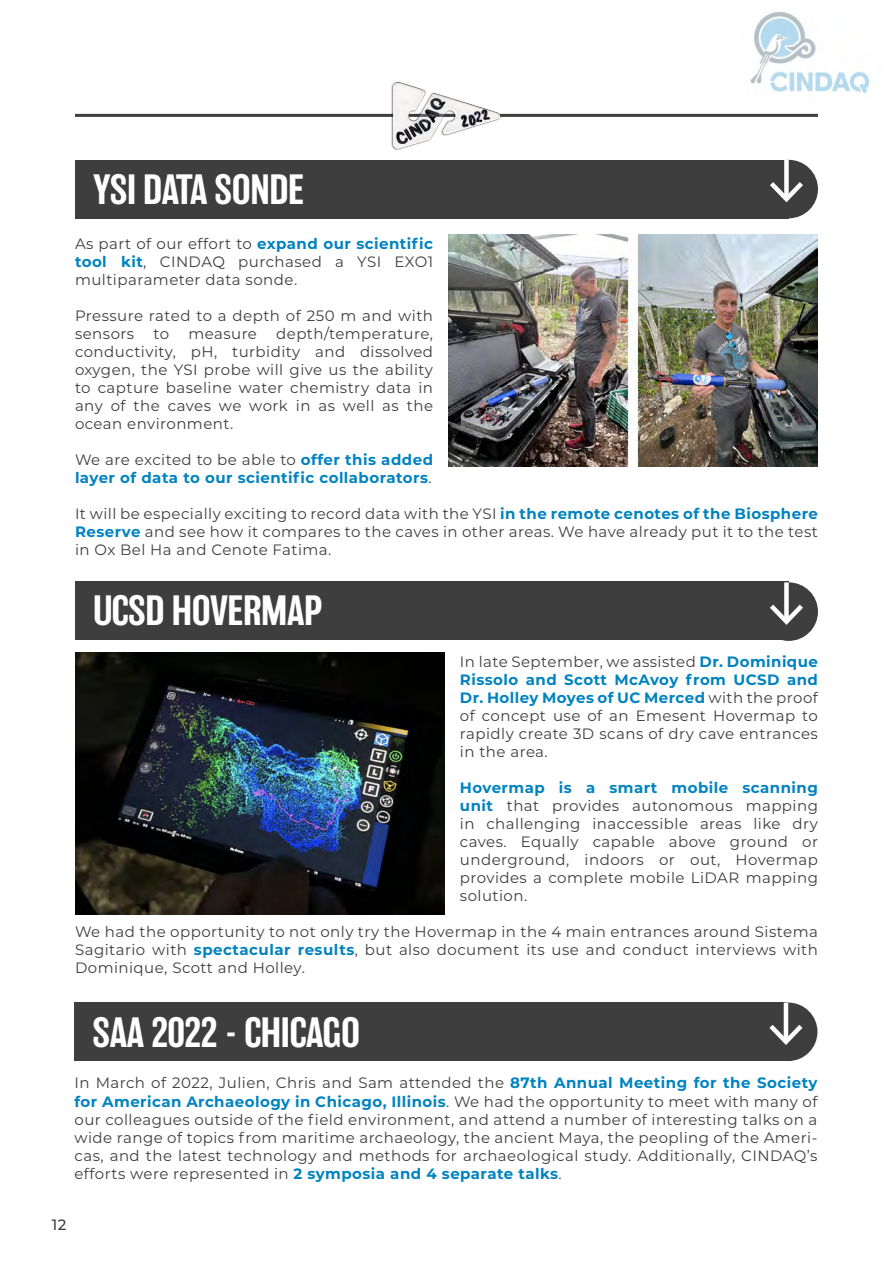
<style>
.page{position:relative;width:893px;height:1263px;background:#fff}
.page>*{position:absolute;margin:0;border:0;box-sizing:border-box;transform-origin:0 0}
.Left_Justify{font:500 39px "Balboa";letter-spacing:-.01em;color:#fff}
.Left_Justify-2{font:15px/18px "Montserrat";letter-spacing:.03em;color:#3e3e3f;text-align:justify}
.Left_Justify-3{font:700 15px/18px "Montserrat";letter-spacing:.03em;color:#0083c0}
.t1{font:500 15px "Montserrat";color:#3e3e3f}
.s1{font-weight:700;color:#0083c0}
.s2{font-weight:400;color:#3e3e3f}
</style>
<div class="page">
<hr style="left:472px;top:114px;width:346px;height:3px;background:#3e3e3f">
<hr style="left:75px;top:114px;width:352px;height:3px;background:#3e3e3f">
<img style="left:390px;top:81px;width:113px;height:69px">
<hr style="left:414px;top:114px;width:36px;height:3px;background:#3e3e3f">
<img style="left:448px;top:234px;width:370px;height:233px">
<img style="left:75px;top:652px;width:370px;height:263px">
<div style="left:74px;top:1002px;width:714px;height:59px;background:#3e3e3f"></div>
<div style="left:759px;top:1002px;width:58px;height:59px;background:#3e3e3f;border-radius:50%"></div>
<hr style="left:784px;top:1002px;width:4px;height:38px;background:#fff">
<svg style="left:769px;top:1020px;width:34px;height:25px"></svg>
<div style="left:75px;top:160px;width:714px;height:58px;background:#3e3e3f"></div>
<div style="left:759px;top:160px;width:59px;height:58px;background:#3e3e3f;border-radius:50%"></div>
<div style="left:784px;top:160px;width:5px;height:37px;background:#fff"></div>
<svg style="left:770px;top:177px;width:33px;height:26px"></svg>
<img style="left:750px;top:11px;width:120px;height:83px">
<div style="left:75px;top:581px;width:714px;height:58px;background:#3e3e3f"></div>
<div style="left:759px;top:582px;width:59px;height:59px;background:#3e3e3f;border-radius:50%"></div>
<div style="left:784px;top:582px;width:5px;height:38px;background:#fff"></div>
<svg style="left:770px;top:600px;width:33px;height:25px"></svg>
<p class="Left_Justify" style="left:93px;top:168px;width:213px">YSI DATA SONDE</p>
<p class="Left_Justify-2" style="left:75px;top:234px;width:360px">As part of our effort to <span class="s1">expand our scientific tool kit</span>, CINDAQ purchased a YSI EXO1 multiparameter data sonde.</p>
<p class="Left_Justify-2" style="left:75px;top:306px;width:360px">Pressure rated to a depth of 250 m and with sensors</p>
<p class="Left_Justify-2" style="left:75px;top:324px;width:360px;text-indent:201px">depth/temperature, conductivity, pH, turbidity and dissolved oxygen, the YSI probe will give us the ability to capture baseline water chemistry data in any of the caves we work in as well as the ocean environment.</p>
<p class="Left_Justify-3" style="left:75px;top:450px;width:360px"><span class="s2">We are excited to be able to</span> offer this added layer of data to our scientific collaborators<span class="s2">.</span></p>
<p class="Left_Justify-2" style="left:75px;top:504px;width:744px">It will be especially exciting to record data with the YSI <span class="s1">in the remote cenotes of the Biosphere Reserve</span> and see how it compares to the caves in other areas. We have already put it to the test in Ox Bel Ha and Cenote Fatima.</p>
<p class="Left_Justify-2" style="left:153px;top:324px;width:17px">to</p>
<p class="Left_Justify-2" style="left:188px;top:324px;width:70px">measure</p>
<p class="Left_Justify" style="left:93px;top:589px;width:231px">UCSD HOVERMAP</p>
<p class="Left_Justify-2" style="left:460px;top:652px;width:360px">In late September, we assisted <span class="s1">Dr. Dominique Rissolo and Scott McAvoy from UCSD and Dr. Holley Moyes of UC Merced</span> with the proof of concept use of an Emesent Hovermap to rapidly create 3D scans of dry cave entrances in the area.</p>
<p class="Left_Justify-2" style="left:460px;top:778px;width:360px"><span class="s1">Hovermap is a smart mobile scanning unit</span> that provides autonomous mapping in challenging inaccessible areas like dry caves. Equally capable above ground or underground, indoors or out, Hovermap provides a complete mobile LiDAR mapping solution.</p>
<p class="Left_Justify-2" style="left:75px;top:922px;width:744px">We had the opportunity to not only try the Hovermap in the 4 main entrances around Sistema Sagitario with <span class="s1">spectacular results</span>, but also document its use and conduct interviews with Dominique, Scott and Holley.</p>
<p class="Left_Justify" style="left:92px;top:1010px;width:269px">SAA 2022 - CHICAGO</p>
<p class="Left_Justify-2" style="left:74px;top:1074px;width:744px">In March of 2022, Julien, Chris and Sam attended the <span class="s1">87th Annual Meeting for the Society for American Archaeology in Chicago, Illinois</span>. We had the opportunity to meet with many of our colleagues outside of the field environment, and attend a number of interesting talks on a wide range of topics from maritime archaeology, the ancient Maya, the peopling of the Ameri&shy;cas, and the latest technology and methods for archaeological study. Additionally, CINDAQ’s efforts were represented in <span class="s1">2 symposia and 4 separate talks</span>.</p>
<p class="t1" style="left:52px;top:1214px;width:16px">12</p>
</div>
